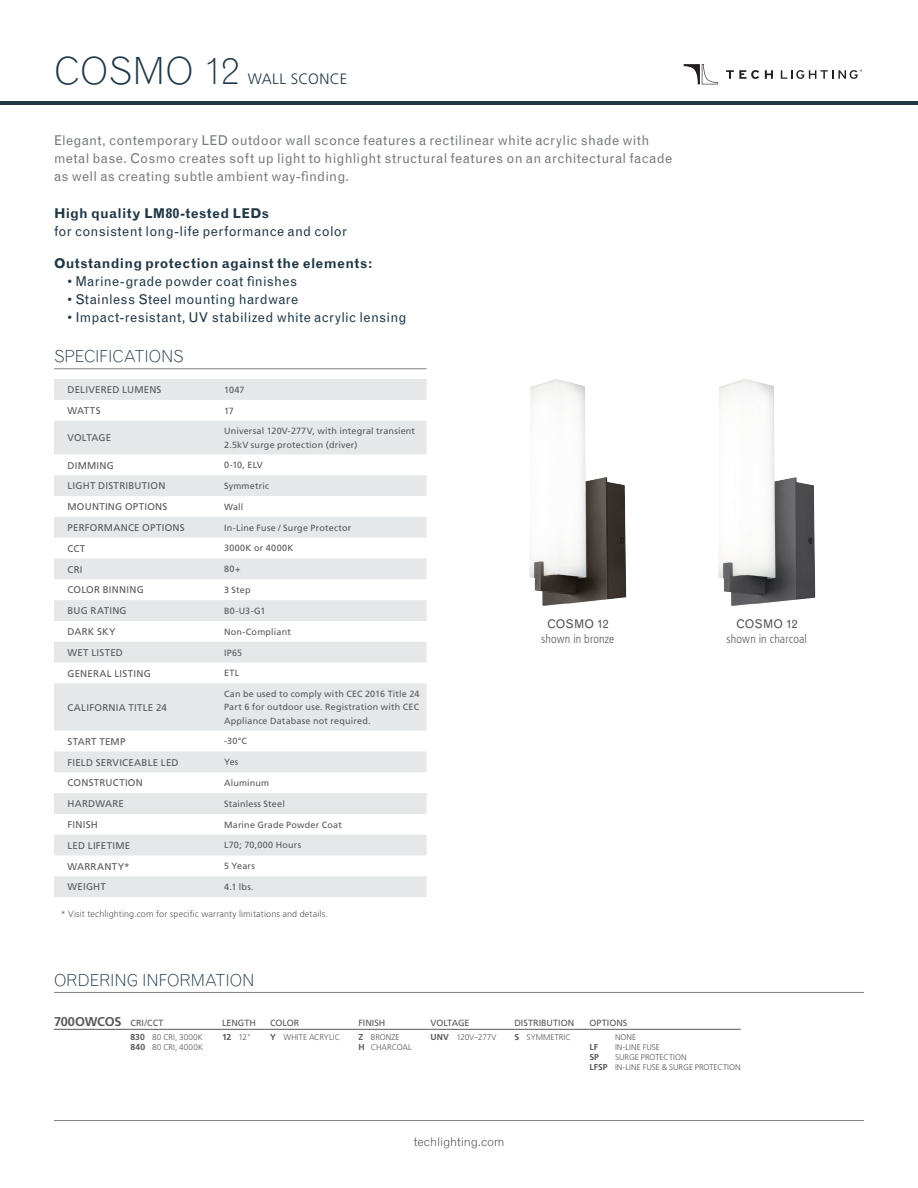
<style>
.page{position:relative;width:918px;height:1188px;background:#fff}
.page>*{position:absolute;margin:0;border:0;box-sizing:border-box;transform-origin:0 0}
.t1{font:300 37.5px "Grotesque";letter-spacing:.005em;color:#203746}
.Spec_Header{font:300 16.5px "Grotesque";letter-spacing:-.015em;color:#203746}
.t2{font:300 15px "Frutiger";letter-spacing:.025em;color:#203746}
.t3{font:13.5px/18px "Grotesque";letter-spacing:.02em;color:#76787b}
.Sub-bullet{font:13.5px/18px "Grotesque";letter-spacing:.02em;color:#203746}
.Sub-bullet-2{font:700 13.5px "Grotesque";letter-spacing:.02em;color:#203746}
.Product_Options_Head{font:700 12.75px "Frutiger";letter-spacing:-.02em;color:#57585a}
.Product_Detail{font:300 condensed 12px "Frutiger";letter-spacing:.01em;color:#57585a}
.t4{font:300 12px "Grotesque";letter-spacing:-.01em;color:#231f20}
.Product{font:12px "Grotesque";color:#57585a}
.t5{font:9.75px "Frutiger";letter-spacing:.025em;color:#57585a}
.t6{font:9.75px "Frutiger";color:#57585a}
.Product_Options_Head-2{font:9px/13.5px "Frutiger";letter-spacing:.02em;color:#57585a}
.t7{font:300 9px "Frutiger";letter-spacing:.015em;color:#57585a}
.Product_Options_Head-3{font:9px "Frutiger";letter-spacing:.045em;color:#57585a}
.Product_Options_Head-4{font:9px "Frutiger";letter-spacing:-.02em;color:#57585a}
.Product_Options{font:700 8.7px "Frutiger";color:#57585a}
.Product_Options-2{font:300 8.25px "Frutiger";letter-spacing:.005em;color:#57585a}
.Product_Options-3{font:300 8.25px "Frutiger";letter-spacing:-.025em;color:#57585a}
.s1{font-weight:700}
.s2{font-weight:700;font-size:8.7px}
</style>
<div class="page">
<svg style="left:726px;top:70px;width:33px;height:9px"></svg>
<svg style="left:765px;top:70px;width:8px;height:9px"></svg>
<svg style="left:781px;top:70px;width:81px;height:9px"></svg>
<svg style="left:684px;top:64px;width:34px;height:20px"></svg>
<hr style="left:0;top:101px;width:918px;height:4px;background:#203746">
<hr style="left:54px;top:1120px;width:810px;height:1px;background:#808285">
<img style="left:529px;top:379px;width:97px;height:227px">
<img style="left:718px;top:379px;width:97px;height:227px">
<hr style="left:54px;top:992px;width:810px;height:1px;background:#808285">
<hr style="left:54px;top:1029px;width:76px;height:1px;background:#57585a">
<hr style="left:130px;top:1029px;width:92px;height:1px;background:#57585a">
<hr style="left:222px;top:1029px;width:48px;height:1px;background:#57585a">
<hr style="left:270px;top:1029px;width:88px;height:1px;background:#57585a">
<hr style="left:358px;top:1029px;width:72px;height:1px;background:#57585a">
<hr style="left:430px;top:1029px;width:84px;height:1px;background:#57585a">
<hr style="left:514px;top:1029px;width:76px;height:1px;background:#57585a">
<hr style="left:590px;top:1029px;width:151px;height:1px;background:#57585a">
<svg style="left:54px;top:379px;width:373px;height:518px;fill:#e6e7e9"></svg>
<hr style="left:54px;top:369px;width:373px;height:1px;background:#808285">
<h1 class="t1" style="left:54px;top:48px;width:187px">COSMO 12</h1>
<h3 class="t2" style="left:248px;top:70px;width:101px">WALL SCONCE</h3>
<p class="t3" style="left:54px;top:132px;width:620px">Elegant, contemporary LED outdoor wall sconce features a rectilinear white acrylic shade with metal base. Cosmo creates soft up light to highlight structural features on an architectural facade as well as creating subtle ambient way-finding.</p>
<p class="Sub-bullet" style="left:54px;top:205px;width:295px"><span class="s1">High quality LM80-tested LEDs<br></span>for consistent long-life performance and color</p>
<p class="Sub-bullet-2" style="left:54px;top:255px;width:320px">Outstanding protection against the elements:</p>
<p class="Sub-bullet" style="left:68px;top:272px;width:231px">• Marine-grade powder coat finishes</p>
<p class="Sub-bullet" style="left:68px;top:290px;width:232px">• Stainless Steel mounting hardware</p>
<p class="Sub-bullet" style="left:68px;top:308px;width:341px">• Impact-resistant, UV stabilized white acrylic lensing</p>
<p class="Spec_Header" style="left:54px;top:346px;width:131px">SPECIFICATIONS</p>
<p class="t5" style="left:68px;top:384px;width:96px">DELIVERED LUMENS</p>
<p class="Product_Options_Head-2" style="left:224px;top:383px;width:22px">1047</p>
<p class="t5" style="left:68px;top:405px;width:35px">WATTS</p>
<p class="Product_Options_Head-2" style="left:224px;top:404px;width:11px">17</p>
<p class="t6" style="left:68px;top:432px;width:45px">VOLTAGE</p>
<p class="Product_Options_Head-2" style="left:224px;top:424px;width:193px">Universal 120V-277V, with integral transient<br>2.5kV surge protection (driver)</p>
<p class="t5" style="left:68px;top:459px;width:48px">DIMMING</p>
<p class="Product_Options_Head-2" style="left:224px;top:458px;width:40px">0-10, ELV</p>
<p class="t5" style="left:68px;top:480px;width:99px">LIGHT DISTRIBUTION</p>
<p class="Product_Options_Head-2" style="left:224px;top:479px;width:47px">Symmetric</p>
<p class="t5" style="left:68px;top:501px;width:101px">MOUNTING OPTIONS</p>
<p class="Product_Options_Head-2" style="left:224px;top:500px;width:21px">Wall</p>
<p class="t5" style="left:68px;top:522px;width:119px">PERFORMANCE OPTIONS</p>
<p class="Product_Options_Head-2" style="left:224px;top:521px;width:129px">In-Line Fuse / Surge Protector</p>
<p class="t5" style="left:68px;top:543px;width:19px">CCT</p>
<p class="Product_Options_Head-3" style="left:224px;top:543px;width:71px">3000K or 4000K</p>
<p class="t5" style="left:68px;top:563px;width:17px">CRI</p>
<p class="Product_Options_Head-2" style="left:224px;top:562px;width:18px">80+</p>
<p class="t5" style="left:68px;top:584px;width:78px">COLOR BINNING</p>
<p class="Product_Options_Head-2" style="left:224px;top:583px;width:28px">3 Step</p>
<p class="t5" style="left:68px;top:605px;width:61px">BUG RATING</p>
<p class="Product_Options_Head-2" style="left:224px;top:604px;width:43px">B0-U3-G1</p>
<p class="t5" style="left:68px;top:626px;width:50px">DARK SKY</p>
<p class="Product_Options_Head-2" style="left:224px;top:625px;width:68px">Non-Compliant</p>
<p class="t5" style="left:68px;top:647px;width:57px">WET LISTED</p>
<p class="Product_Options_Head-2" style="left:224px;top:646px;width:20px">IP65</p>
<p class="t5" style="left:68px;top:668px;width:85px">GENERAL LISTING</p>
<p class="Product_Options_Head-2" style="left:224px;top:667px;width:17px">ETL</p>
<p class="t5" style="left:68px;top:702px;width:101px">CALIFORNIA TITLE 24</p>
<p class="Product_Options_Head-2" style="left:224px;top:687px;width:197px;text-align:justify">Can be used to comply with CEC 2016 Title 24<br>Part 6 for outdoor use. Registration with CEC Appliance Database not required.</p>
<p class="t5" style="left:68px;top:736px;width:60px">START TEMP</p>
<p class="Product_Options_Head-2" style="left:224px;top:735px;width:25px">-30°C</p>
<p class="t5" style="left:68px;top:756px;width:113px">FIELD SERVICEABLE LED</p>
<p class="Product_Options_Head-2" style="left:224px;top:755px;width:16px">Yes</p>
<p class="t5" style="left:68px;top:777px;width:77px">CONSTRUCTION</p>
<p class="Product_Options_Head-2" style="left:224px;top:776px;width:47px">Aluminum</p>
<p class="t5" style="left:68px;top:798px;width:58px">HARDWARE</p>
<p class="Product_Options_Head-2" style="left:224px;top:797px;width:62px">Stainless Steel</p>
<p class="t5" style="left:68px;top:819px;width:32px">FINISH</p>
<p class="Product_Options_Head-2" style="left:224px;top:818px;width:119px">Marine Grade Powder Coat</p>
<p class="t5" style="left:68px;top:840px;width:64px">LED LIFETIME</p>
<p class="Product_Options_Head-2" style="left:224px;top:839px;width:79px">L70; 70,000 Hours</p>
<p class="t5" style="left:68px;top:860px;width:64px">WARRANTY*</p>
<p class="Product_Options_Head-2" style="left:224px;top:859px;width:32px">5 Years</p>
<p class="t5" style="left:68px;top:881px;width:40px">WEIGHT</p>
<p class="Product_Options_Head-2" style="left:224px;top:880px;width:31px">4.1 lbs.</p>
<p class="t7" style="left:61px;top:909px;width:269px">* Visit techlighting.com for specific warranty limitations and details.</p>
<p class="Spec_Header" style="left:54px;top:970px;width:202px">ORDERING INFORMATION</p>
<p class="Product" style="left:547px;top:617px;width:63px">COSMO 12</p>
<p class="Product_Detail" style="left:541px;top:632px;width:75px">shown in bronze</p>
<p class="Product" style="left:736px;top:617px;width:63px">COSMO 12</p>
<p class="Product_Detail" style="left:727px;top:632px;width:82px">shown in charcoal</p>
<p class="Product_Options_Head" style="left:54px;top:1014px;width:69px">700OWCOS</p>
<p class="Product_Options_Head-2" style="left:130px;top:1016px;width:34px">CRI/CCT</p>
<p class="Product_Options_Head-2" style="left:222px;top:1016px;width:35px">LENGTH</p>
<p class="Product_Options_Head-2" style="left:270px;top:1016px;width:31px">COLOR</p>
<p class="Product_Options_Head-2" style="left:358px;top:1016px;width:28px">FINISH</p>
<p class="Product_Options_Head-4" style="left:430px;top:1017px;width:41px">VOLTAGE</p>
<p class="Product_Options_Head-2" style="left:514px;top:1016px;width:61px">DISTRIBUTION</p>
<p class="Product_Options_Head-2" style="left:590px;top:1016px;width:39px">OPTIONS</p>
<p class="Product_Options-2" style="left:130px;top:1032px;width:74px"><span class="s2">830</span> 80 CRI, 3000K</p>
<p class="Product_Options-2" style="left:130px;top:1043px;width:74px"><span class="s2">840</span> 80 CRI, 4000K</p>
<p class="Product_Options-2" style="left:222px;top:1032px;width:31px"><span class="s2">12</span> 12"</p>
<p class="Product_Options-2" style="left:270px;top:1032px;width:72px"><span class="s2">Y</span> WHITE ACRYLIC</p>
<p class="Product_Options-2" style="left:358px;top:1032px;width:43px"><span class="s2">Z</span> BRONZE</p>
<p class="Product_Options-2" style="left:358px;top:1043px;width:55px"><span class="s2">H</span> CHARCOAL</p>
<p class="Product_Options-3" style="left:430px;top:1032px;width:67px"><span class="s2">UNV</span> 120V–277V</p>
<p class="Product_Options-2" style="left:514px;top:1032px;width:58px"><span class="s2">S</span> SYMMETRIC</p>
<p class="Product_Options-2" style="left:615px;top:1032px;width:23px">NONE</p>
<p class="Product_Options" style="left:590px;top:1042px;width:10px">LF</p>
<p class="Product_Options-2" style="left:615px;top:1043px;width:47px">IN-LINE FUSE</p>
<p class="Product_Options" style="left:590px;top:1052px;width:11px">SP</p>
<p class="Product_Options-2" style="left:615px;top:1053px;width:73px">SURGE PROTECTION</p>
<p class="Product_Options-2" style="left:590px;top:1063px;width:153px"><span class="s2">LFSP</span> IN-LINE FUSE &amp; SURGE PROTECTION</p>
<h3 class="t4" style="left:414px;top:1134px;width:92px">techlighting.com</h3>
</div>
